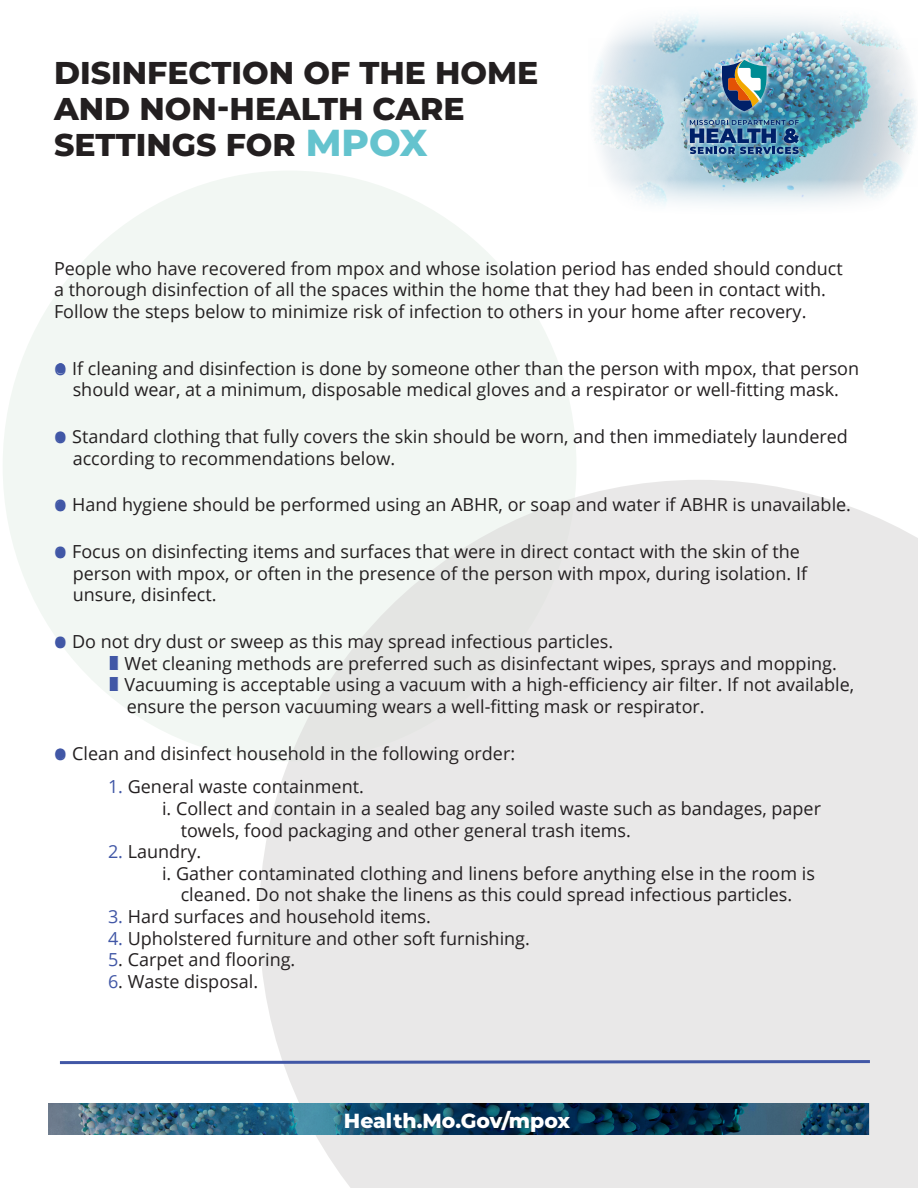
<style>
.page{position:relative;width:918px;height:1188px;background:#fff}
.page>*{position:absolute;margin:0;border:0;box-sizing:border-box;transform-origin:0 0}
.t1{font:800 31.5px/36px "Montserrat";color:#231f20}
.t2{font:800 20.4px "Montserrat";color:#fff}
.Body_copy{font:18px/21.6px "Open Sans";color:#231f20}
.s1{font-size:37.5px;color:#64c3ce}
.s2{font-size:21px;color:#4157a6}
.s3{font-size:19.5px;color:#4157a6}
.s4{color:#4157a6}
</style>
<div class="page">
<div style="left:3px;top:171px;width:574px;height:590px;background:#f2f7f3;border-radius:50%"></div>
<svg style="left:259px;top:480px;width:659px;height:708px;background:#e9e9e8"></svg>
<img style="left:49px;top:1104px;width:821px;height:30px">
<div style="left:56px;top:363px;width:9px;height:11px;background:#4157a6;border-radius:50%"></div>
<div style="left:56px;top:432px;width:9px;height:10px;background:#4157a6;border-radius:50%"></div>
<div style="left:56px;top:501px;width:9px;height:10px;background:#4157a6;border-radius:50%"></div>
<div style="left:56px;top:548px;width:9px;height:10px;background:#4157a6;border-radius:50%"></div>
<div style="left:56px;top:637px;width:9px;height:11px;background:#4157a6;border-radius:50%"></div>
<div style="left:110px;top:657px;width:7px;height:12px;background:#4157a6"></div>
<div style="left:110px;top:678px;width:7px;height:13px;background:#4157a6"></div>
<div style="left:56px;top:749px;width:9px;height:10px;background:#4157a6;border-radius:50%"></div>
<svg style="left:59px;top:1059px;width:814px;height:7px;background:#a4adcf"></svg>
<img style="left:592px;top:14px;width:325px;height:192px">
<img style="left:686px;top:56px;width:117px;height:102px">
<svg style="left:722px;top:60px;width:45px;height:51px;background:#748b8c"></svg>
<img style="left:690px;top:120px;width:109px;height:34px">
<p class="t1" style="left:54px;top:54px;width:486px">DISINFECTION OF THE HOME<br>AND NON-HEALTH CARE</p>
<p class="t1" style="left:54px;top:126px;width:375px">SETTINGS FOR <span class="s1">MPOX</span></p>
<p class="Body_copy" style="left:54px;top:257px;width:790px">People who have recovered from mpox and whose isolation period has ended should conduct a thorough disinfection of all the spaces within the home that they had been in contact with.<br>Follow the steps below to minimize risk of infection to others in your home after recovery.</p>
<p class="Body_copy" style="left:54px;top:357px;width:807px"><span class="s2">o</span> If cleaning and disinfection is done by someone other than the person with mpox, that person</p>
<p class="Body_copy" style="left:73px;top:378px;width:768px">should wear, at a minimum, disposable medical gloves and a respirator or well-fitting mask.</p>
<p class="Body_copy" style="left:73px;top:425px;width:777px;text-indent:-19px"><span class="s2">o</span> Standard clothing that fully covers the skin should be worn, and then immediately laundered according to recommendations below.</p>
<p class="Body_copy" style="left:54px;top:494px;width:799px"><span class="s2">o</span> Hand hygiene should be performed using an ABHR, or soap and water if ABHR is unavailable.</p>
<p class="Body_copy" style="left:54px;top:540px;width:748px"><span class="s2">o</span> Focus on disinfecting items and surfaces that were in direct contact with the skin of the</p>
<p class="Body_copy" style="left:73px;top:562px;width:736px">person with mpox, or often in the presence of the person with mpox, during isolation. If</p>
<p class="Body_copy" style="left:73px;top:584px;width:145px">unsure, disinfect.</p>
<p class="Body_copy" style="left:54px;top:630px;width:561px"><span class="s2">o</span> Do not dry dust or sweep as this may spread infectious particles.</p>
<p class="Body_copy" style="left:108px;top:652px;width:730px"><span class="s3">▪</span> Wet cleaning methods are preferred such as disinfectant wipes, sprays and mopping.</p>
<p class="Body_copy" style="left:127px;top:674px;width:729px;text-indent:-19px"><span class="s3">▪</span> Vacuuming is acceptable using a vacuum with a high-efficiency air filter. If not available, ensure the person vacuuming wears a well-fitting mask or respirator.</p>
<p class="Body_copy" style="left:54px;top:742px;width:463px"><span class="s2">o</span> Clean and disinfect household in the following order:</p>
<p class="Body_copy" style="left:108px;top:776px;width:257px"><span class="s4">1.</span> General waste containment.</p>
<p class="Body_copy" style="left:181px;top:797px;width:642px;text-indent:-19px">i. Collect and contain in a sealed bag any soiled waste such as bandages, paper towels, food packaging and other general trash items.</p>
<p class="Body_copy" style="left:108px;top:840px;width:95px"><span class="s4">2.</span> Laundry.</p>
<p class="Body_copy" style="left:162px;top:862px;width:654px;text-align:center">i. Gather contaminated clothing and linens before anything else in the room is cleaned. Do not shake the linens as this could spread infectious particles.</p>
<p class="Body_copy" style="left:108px;top:905px;width:324px"><span class="s4">3.</span> Hard surfaces and household items.</p>
<p class="Body_copy" style="left:108px;top:927px;width:423px"><span class="s4">4.</span> Upholstered furniture and other soft furnishing.</p>
<p class="Body_copy" style="left:108px;top:948px;width:189px"><span class="s4">5</span>. Carpet and flooring.</p>
<p class="Body_copy" style="left:108px;top:970px;width:152px"><span class="s4">6</span>. Waste disposal.</p>
<p class="t2" style="left:344px;top:1105px;width:228px">Health.Mo.Gov/mpox</p>
</div>
